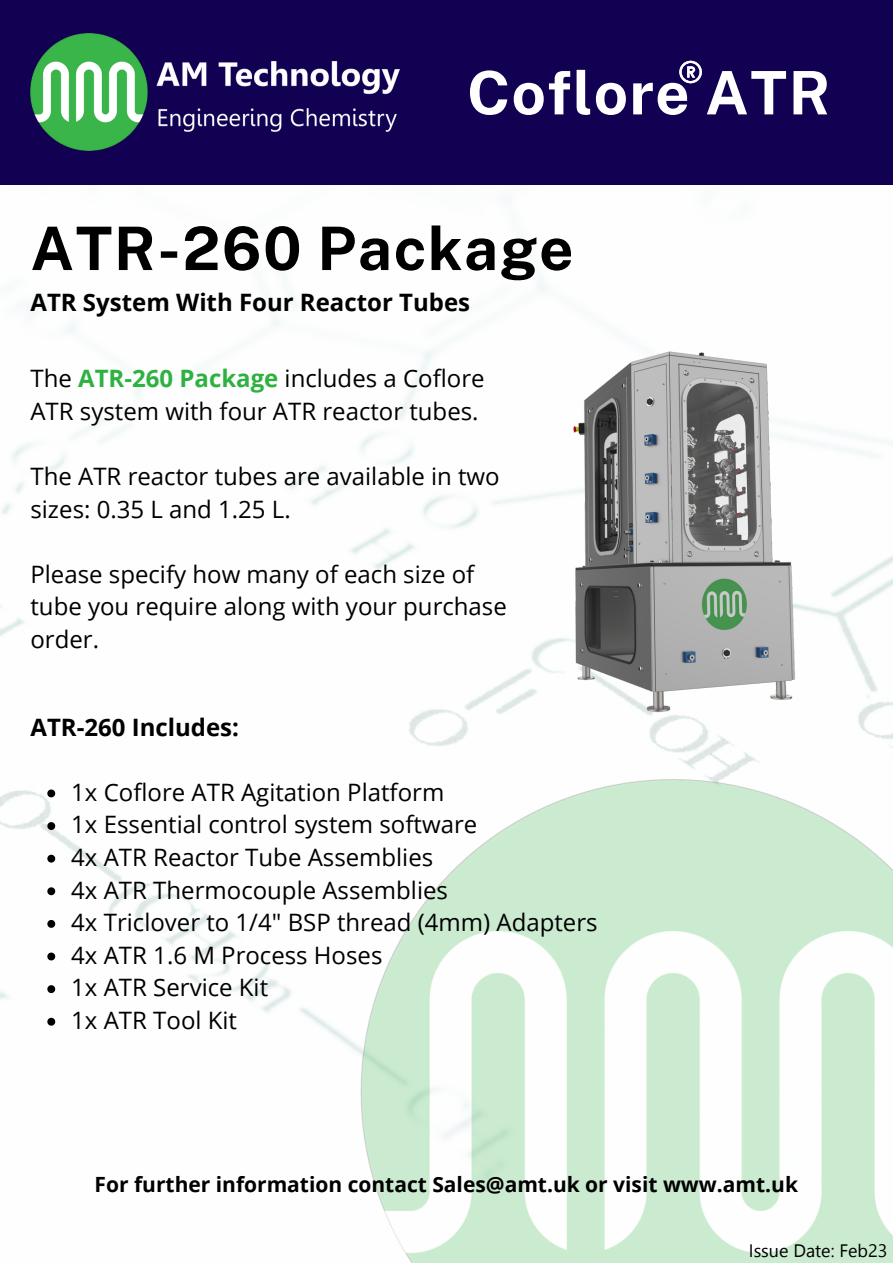
<style>
.page{position:relative;width:893px;height:1264px;background:#fff}
.page>*{position:absolute;margin:0;border:0;box-sizing:border-box;transform-origin:0 0}
.t1{font:700 60px "Public Sans";letter-spacing:.025em;color:#000}
.t2{font:700 60px "Public Sans";letter-spacing:.025em;color:#fff}
.t3{font:24px/32.5px "Open Sans";color:#000}
.t4{font:700 24px "Open Sans";color:#000}
.t5{font:700 21px "Open Sans";color:#000}
.t6{font:18px "Leelawadee UI";color:#000}
.s1{font-weight:700;color:#2eb140}
</style>
<div class="page">
<img style="left:0;top:235px;width:892px;height:812px">
<div style="left:0;top:0;width:892px;height:185px;background:#120052"></div>
<img style="left:30px;top:34px;width:369px;height:117px">
<img style="left:350px;top:764px;width:542px;height:498px">
<svg style="left:679px;top:61px;width:22px;height:22px"></svg>
<img style="left:506px;top:311px;width:379px;height:428px">
<svg style="left:47px;top:789px;width:8px;height:8px"></svg>
<svg style="left:47px;top:822px;width:8px;height:8px"></svg>
<svg style="left:47px;top:854px;width:8px;height:8px"></svg>
<svg style="left:47px;top:887px;width:8px;height:8px"></svg>
<svg style="left:47px;top:920px;width:8px;height:7px"></svg>
<svg style="left:47px;top:952px;width:8px;height:8px"></svg>
<svg style="left:47px;top:985px;width:8px;height:8px"></svg>
<svg style="left:47px;top:1017px;width:8px;height:8px"></svg>
<h1 class="t2" style="left:467px;top:57px;width:365px">Coflore ATR</h1>
<h1 class="t1" style="left:30px;top:213px;width:544px">ATR-260 Package</h1>
<p class="t4" style="left:30px;top:286px;width:441px">ATR System With Four Reactor Tubes</p>
<p class="t3" style="left:30px;top:361px;width:455px">The <span class="s1">ATR-260 Package</span> includes a Coflore<br>ATR system with four ATR reactor tubes.</p>
<p class="t3" style="left:30px;top:459px;width:471px">The ATR reactor tubes are available in two sizes: 0.35 L and 1.25 L.</p>
<p class="t3" style="left:30px;top:557px;width:478px">Please specify how many of each size of tube you require along with your purchase order.</p>
<p class="t4" style="left:30px;top:710px;width:210px">ATR-260 Includes:</p>
<p class="t3" style="left:71px;top:775px;width:528px">1x Coflore ATR Agitation Platform<br>1x Essential control system software<br>4x ATR Reactor Tube Assemblies<br>4x ATR Thermocouple Assemblies<br>4x Triclover to 1/4" BSP thread (4mm) Adapters<br>4x ATR 1.6 M Process Hoses<br>1x ATR Service Kit<br>1x ATR Tool Kit</p>
<p class="t5" style="left:95px;top:1169px;width:704px">For further information contact Sales@amt.uk or visit www.amt.uk</p>
<p class="t6" style="left:748px;top:1237px;width:140px">Issue Date: Feb23</p>
</div>
